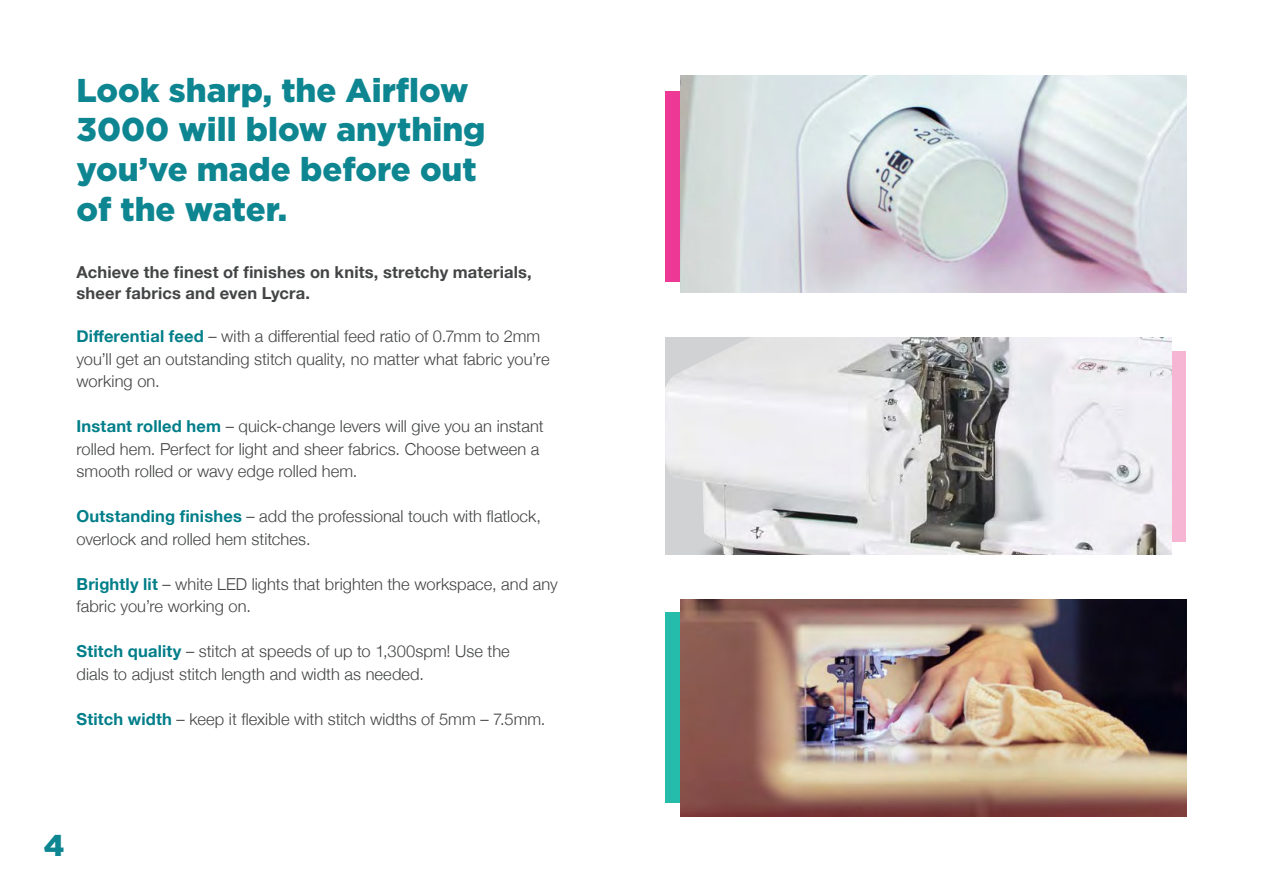
<style>
.page{position:relative;width:1263px;height:893px;background:#fff}
.page>*{position:absolute;margin:0;border:0;box-sizing:border-box;transform-origin:0 0}
.t1{font:900 33px/39.6px "Gotham";color:#0d8691}
.t2{font:900 30px "Gotham";color:#0d8691}
.t3{font:300 16.5px/22.5px "Helvetica Neue";letter-spacing:.005em;color:#434445}
.t4{font:700 16.5px/21px "Helvetica Neue";letter-spacing:.01em;color:#434445}
.s1{font-weight:700;color:#007e89}
</style>
<div class="page">
<div style="left:665px;top:91px;width:51px;height:191px;background:#ed3896"></div>
<div style="left:665px;top:612px;width:51px;height:190px;background:#25bcac"></div>
<img style="left:680px;top:75px;width:506px;height:218px">
<img style="left:665px;top:337px;width:436px;height:218px">
<img style="left:680px;top:599px;width:506px;height:217px">
<img style="left:1101px;top:337px;width:86px;height:315px">
<h1 class="t1" style="left:77px;top:72px;width:411px">Look sharp, the Airflow<br>3000 will blow anything you’ve made before out of the water.</h1>
<p class="t4" style="left:77px;top:262px;width:457px">Achieve the i nest of i nishes on knits, stretchy materials, sheer fabrics and even Lycra.</p>
<p class="t3" style="left:77px;top:324px;width:475px"><span class="s1">Diferential feed</span> – with a diferential feed ratio of 0.7mm to 2mm you’ll get an outstanding stitch quality, no matter what fabric you’re working on.</p>
<p class="t3" style="left:77px;top:414px;width:469px"><span class="s1">Instant rolled hem</span> – quick-change levers will give you an instant rolled hem. Perfect for light and sheer fabrics. Choose between a smooth rolled or wavy edge rolled hem.</p>
<p class="t3" style="left:77px;top:504px;width:466px"><span class="s1">Outstanding i nishes</span> – add the professional touch with latlock, overlock and rolled hem stitches.</p>
<p class="t3" style="left:77px;top:571px;width:483px"><span class="s1">Brightly lit</span> – white LED lights that brighten the workspace, and any fabric you’re working on.</p>
<p class="t3" style="left:77px;top:639px;width:435px"><span class="s1">Stitch quality</span> – stitch at speeds of up to 1,300spm! Use the dials to adjust stitch length and width as needed.</p>
<p class="t3" style="left:77px;top:706px;width:470px"><span class="s1">Stitch width</span> – keep it lexible with stitch widths of 5mm – 7.5mm.</p>
<h2 class="t2" style="left:44px;top:832px;width:22px">4</h2>
</div>
